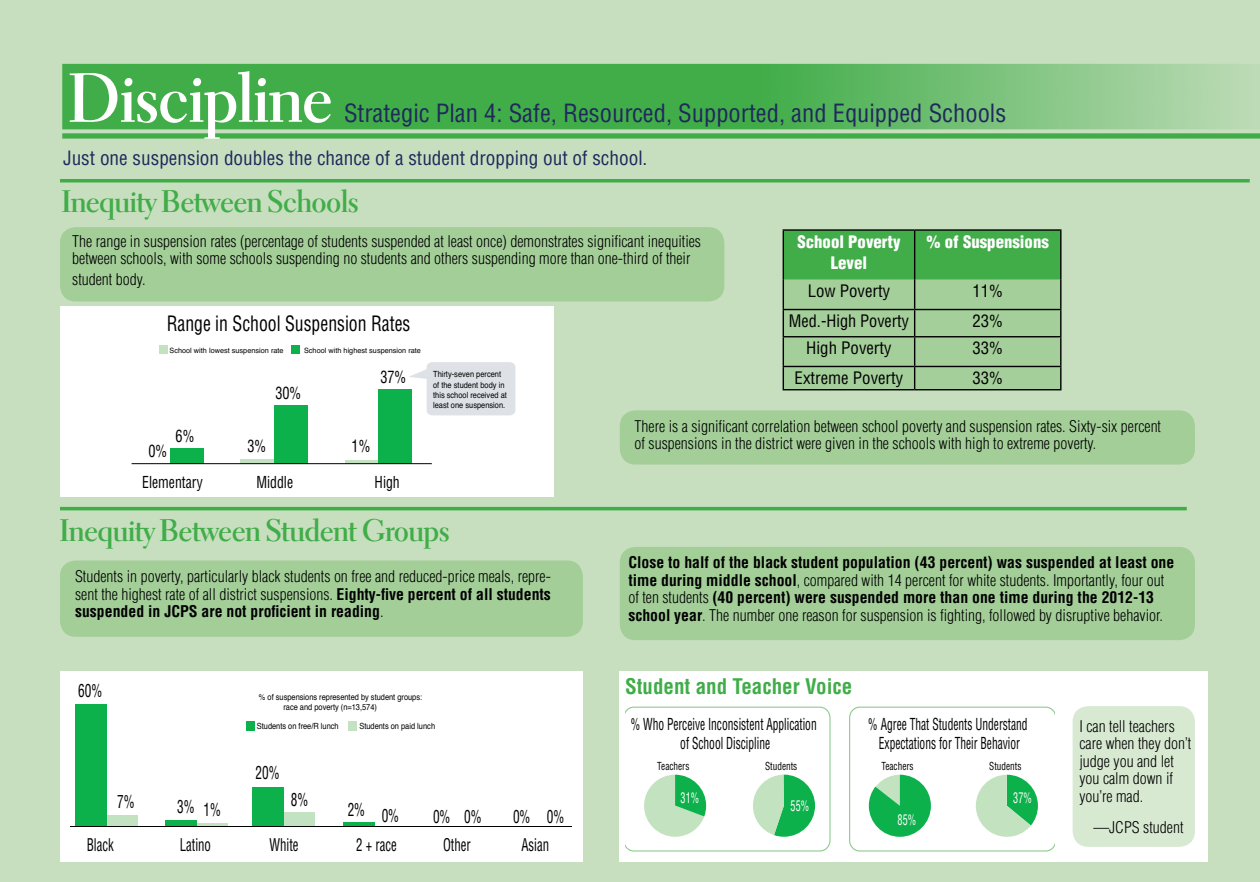
<style>
.page{position:relative;width:1260px;height:882px;background:#c7dfbf}
.page>*{position:absolute;margin:0;border:0;box-sizing:border-box;transform-origin:0 0}
.t1{font:70px "Electra LT Std Bold Display";color:#fff}
.t2{font:31.5px "Electra LT Std Bold Display";color:#41ad49}
.t3{font:condensed 24.5px "Helvetica LT Std";color:#20295c}
.t4{font:700 condensed 21px "Helvetica";color:#41ad49}
.t5{font:condensed 20.65px "Helvetica";color:#000;scale:.86 1}
.t6{font:condensed 19.25px "Helvetica LT Std";color:#20295c}
.t7{font:condensed 17.68px "Helvetica";color:#000;scale:.75 1}
.t8{font:condensed 17.15px "Helvetica";color:#000;scale:.75 1}
.t9{font:condensed 16.8px "Helvetica LT Std";color:#000}
.t10{font:900 condensed 16.8px/21px "Helvetica LT Std";color:#fff;text-align:center}
.t11{font:condensed 16.62px "Helvetica";color:#000;scale:.86 1}
.t12{font:condensed 16.1px/19.4px "Helvetica";color:#000;text-align:center;scale:.71 1}
.t13{font:condensed 16.1px "Helvetica";color:#000;scale:.86 1}
.t14{font:300 condensed 15.75px/17.5px "Helvetica";color:#000}
.t15{font:700 condensed 15.75px/17.5px "Helvetica";color:#000}
.t16{font:condensed 14.35px "Helvetica";color:#fff;scale:.71 1}
.t17{font:condensed 10.85px "Helvetica";color:#000;scale:.86 1}
.t18{font:8.58px/10.2px "Helvetica";color:#000;scale:.88 1}
.t19{font:8.4px/10.2px "Helvetica";color:#000;scale:.88 1}
.t20{font:7.35px "Helvetica";color:#000}
.s1{font-weight:700}
.s2{font-weight:300}
</style>
<div class="page">
<div style="left:620px;top:671px;width:588px;height:191px;background:#fff"></div>
<div style="left:1073px;top:706px;width:122px;height:141px;background:#d8e9d2;border-radius:16px"></div>
<div style="left:62px;top:133px;width:1198px;height:6px;background:#41ad49"></div>
<svg style="left:62px;top:64px;width:1190px;height:65px;background:#5ab65f"></svg>
<div style="left:60px;top:227px;width:664px;height:75px;background:#a3ce98;border-radius:16px"></div>
<hr style="left:783px;top:229px;width:132px;height:2px;background:#000">
<hr style="left:915px;top:229px;width:147px;height:2px;background:#000">
<hr style="left:1060px;top:231px;width:2px;height:49px;background:#000">
<hr style="left:1060px;top:280px;width:2px;height:29px;background:#000">
<hr style="left:915px;top:309px;width:147px;height:1px;background:#000">
<hr style="left:1060px;top:310px;width:2px;height:26px;background:#000">
<hr style="left:915px;top:336px;width:147px;height:1px;background:#000">
<hr style="left:1060px;top:337px;width:2px;height:29px;background:#000">
<hr style="left:915px;top:366px;width:147px;height:1px;background:#000">
<svg style="left:783px;top:230px;width:278px;height:159px;background:#7fbb7a"></svg>
<hr style="left:1060px;top:367px;width:2px;height:22px;background:#000">
<hr style="left:783px;top:389px;width:132px;height:1px;background:#000">
<hr style="left:915px;top:389px;width:147px;height:1px;background:#000">
<div style="left:620px;top:410px;width:575px;height:55px;background:#a3ce98;border-radius:16px"></div>
<div style="left:60px;top:561px;width:523px;height:76px;background:#a3ce98;border-radius:16px"></div>
<div style="left:620px;top:547px;width:575px;height:93px;background:#a3ce98;border-radius:16px"></div>
<hr style="left:60px;top:507px;width:1127px;height:3px;background:#41ad49">
<svg style="left:60px;top:179px;width:1190px;height:4px;background:#51b357"></svg>
<div style="left:60px;top:306px;width:493px;height:191px;background:#fff"></div>
<div style="left:60px;top:671px;width:523px;height:191px;background:#fff"></div>
<svg style="left:409px;top:362px;width:106px;height:53px;background:#e2e6e9"></svg>
<div style="left:171px;top:448px;width:33px;height:16px;background:#0db14b"></div>
<div style="left:274px;top:406px;width:33px;height:58px;background:#0db14b"></div>
<div style="left:240px;top:459px;width:34px;height:5px;background:#c3e2c0"></div>
<div style="left:378px;top:390px;width:34px;height:74px;background:#0db14b"></div>
<hr style="left:346px;top:461px;width:32px;height:3px;background:#c3e2c0">
<hr style="left:132px;top:463px;width:300px;height:1px;background:#000">
<div style="left:159px;top:346px;width:9px;height:8px;background:#c3e2c0"></div>
<div style="left:291px;top:346px;width:9px;height:8px;background:#0db14b"></div>
<div style="left:106px;top:815px;width:32px;height:12px;background:#c3e2c1"></div>
<div style="left:166px;top:820px;width:31px;height:7px;background:#0db14b"></div>
<div style="left:253px;top:787px;width:31px;height:40px;background:#0db14b"></div>
<hr style="left:197px;top:824px;width:31px;height:2px;background:#c3e2c1">
<div style="left:284px;top:813px;width:31px;height:13px;background:#c3e2c1"></div>
<div style="left:343px;top:822px;width:32px;height:5px;background:#0db14b"></div>
<div style="left:76px;top:705px;width:31px;height:121px;background:#0db14b"></div>
<div style="left:246px;top:721px;width:9px;height:9px;background:#0db14b"></div>
<svg style="left:348px;top:721px;width:9px;height:2px"></svg>
<div style="left:348px;top:723px;width:9px;height:7px;background:#c3e2c1"></div>
<hr style="left:70px;top:826px;width:502px;height:1px;background:#000">
<svg style="left:625px;top:707px;width:206px;height:145px"></svg>
<svg style="left:849px;top:707px;width:205px;height:145px"></svg>
<h1 class="t1" style="left:69px;top:56px;width:265px">Discipline</h1>
<h3 class="t3" style="left:344px;top:98px;width:664px">Strategic Plan 4: Safe, Resourced, Supported, and Equipped Schools</h3>
<p class="t6" style="left:63px;top:146px;width:586px">Just one suspension doubles the chance of a student dropping out of school.</p>
<h2 class="t2" style="left:62px;top:182px;width:298px">Inequity Between Schools</h2>
<p class="t14" style="left:72px;top:232px;width:630px">The range in suspension rates (percentage of students suspended at least once) demonstrates significant inequities between schools, with some schools suspending no students and others suspending more than one-third of their</p>
<p class="t14" style="left:72px;top:270px;width:75px">student body.</p>
<p class="t10" style="left:797px;top:231px;width:105px">School Poverty<br>Level</p>
<p class="t10" style="left:927px;top:231px;width:124px">% of Suspensions</p>
<p class="t9" style="left:808px;top:281px;width:84px">Low Poverty</p>
<p class="t9" style="left:972px;top:281px;width:32px">11%</p>
<p class="t9" style="left:789px;top:311px;width:122px">Med.-High Poverty</p>
<p class="t9" style="left:972px;top:311px;width:32px">23%</p>
<p class="t9" style="left:806px;top:338px;width:87px">High Poverty</p>
<p class="t9" style="left:972px;top:338px;width:32px">33%</p>
<p class="t9" style="left:795px;top:368px;width:110px">Extreme Poverty</p>
<p class="t9" style="left:972px;top:368px;width:32px">33%</p>
<p class="t14" style="left:635px;top:417px;width:528px">There is a significant correlation between school poverty and suspension rates. Sixty-six percent of suspensions in the district were given in the schools with high to extreme poverty.</p>
<h3 class="t5" style="left:167px;top:311px;width:285px">Range in School Suspension Rates</h3>
<p class="t20" style="left:170px;top:345px;width:116px">School with lowest suspension rate</p>
<p class="t20" style="left:304px;top:345px;width:118px">School with highest suspension rate</p>
<p class="t11" style="left:380px;top:366px;width:32px">37%</p>
<p class="t18" style="left:433px;top:370px;width:85px">Thirty-seven percent of the student body in this school received at least one suspension.</p>
<p class="t11" style="left:275px;top:383px;width:32px">30%</p>
<p class="t11" style="left:176px;top:425px;width:24px">6%</p>
<p class="t11" style="left:248px;top:435px;width:24px">3%</p>
<p class="t11" style="left:352px;top:435px;width:24px">1%</p>
<p class="t11" style="left:149px;top:440px;width:24px">0%</p>
<p class="t13" style="left:142px;top:472px;width:72px">Elementary</p>
<p class="t13" style="left:256px;top:472px;width:44px">Middle</p>
<p class="t13" style="left:375px;top:472px;width:31px">High</p>
<h2 class="t2" style="left:60px;top:512px;width:391px">Inequity Between Student Groups</h2>
<p class="t14" style="left:75px;top:568px;width:477px;text-align:justify">Students in poverty, particularly black students on free and reduced-price meals, repre&shy;sent the highest rate of all district suspensions. <span class="s1">Eighty-five percent of all students suspended in JCPS are not proficient in reading</span>.</p>
<p class="t7" style="left:78px;top:679px;width:34px">60%</p>
<p class="t7" style="left:117px;top:791px;width:25px">7%</p>
<p class="t7" style="left:177px;top:795px;width:25px">3%</p>
<p class="t7" style="left:203px;top:798px;width:25px">1%</p>
<p class="t19" style="left:283px;top:693px;width:159px;text-indent:-24px">% of suspensions represented by student groups: race and poverty (n=13,574)</p>
<p class="t19" style="left:257px;top:722px;width:95px">Students on free/R lunch</p>
<p class="t19" style="left:359px;top:722px;width:88px">Students on paid lunch</p>
<p class="t7" style="left:256px;top:762px;width:34px">20%</p>
<p class="t7" style="left:291px;top:788px;width:25px">8%</p>
<p class="t7" style="left:348px;top:799px;width:25px">2%</p>
<p class="t7" style="left:433px;top:805px;width:67px">0% 0%</p>
<p class="t7" style="left:513px;top:805px;width:70px">0% 0%</p>
<p class="t7" style="left:382px;top:805px;width:25px">0%</p>
<p class="t8" style="left:87px;top:834px;width:38px">Black</p>
<p class="t8" style="left:180px;top:834px;width:43px">Latino</p>
<p class="t8" style="left:269px;top:834px;width:40px">White</p>
<p class="t8" style="left:356px;top:834px;width:56px">2 + race</p>
<p class="t8" style="left:443px;top:834px;width:39px">Other</p>
<p class="t8" style="left:521px;top:834px;width:39px">Asian</p>
<p class="t15" style="left:628px;top:554px;width:547px">Close to half of the black student population (43 percent) was suspended at least one time during middle school<span class="s2">, compared with 14 percent for white students. Importantly, four out of ten students</span> (40 percent) were suspended more than one time during the 2012-13 school year<span class="s2">. The number one reason for suspension is fighting, followed by disruptive behavior.</span></p>
<h3 class="t4" style="left:625px;top:673px;width:229px">Student and Teacher Voice</h3>
<p class="t12" style="left:631px;top:714px;width:263px">% Who Perceive Inconsistent Application of School Discipline</p>
<p class="t17" style="left:657px;top:759px;width:39px">Teachers</p>
<p class="t17" style="left:765px;top:759px;width:39px">Students</p>
<p class="t16" style="left:681px;top:789px;width:28px">31%</p>
<p class="t16" style="left:791px;top:797px;width:28px">55%</p>
<p class="t12" style="left:868px;top:714px;width:226px">% Agree That Students Understand<br>Expectations for Their Behavior</p>
<p class="t17" style="left:882px;top:759px;width:39px">Teachers</p>
<p class="t17" style="left:989px;top:759px;width:39px">Students</p>
<p class="t16" style="left:898px;top:810px;width:28px">85%</p>
<p class="t16" style="left:1013px;top:789px;width:28px">37%</p>
<p class="t14" style="left:1079px;top:717px;width:113px">I can tell teachers care when they don’t judge you and let you calm down if you’re mad.</p>
<p class="t14" style="left:1093px;top:818px;width:92px">—JCPS student</p>
</div>
